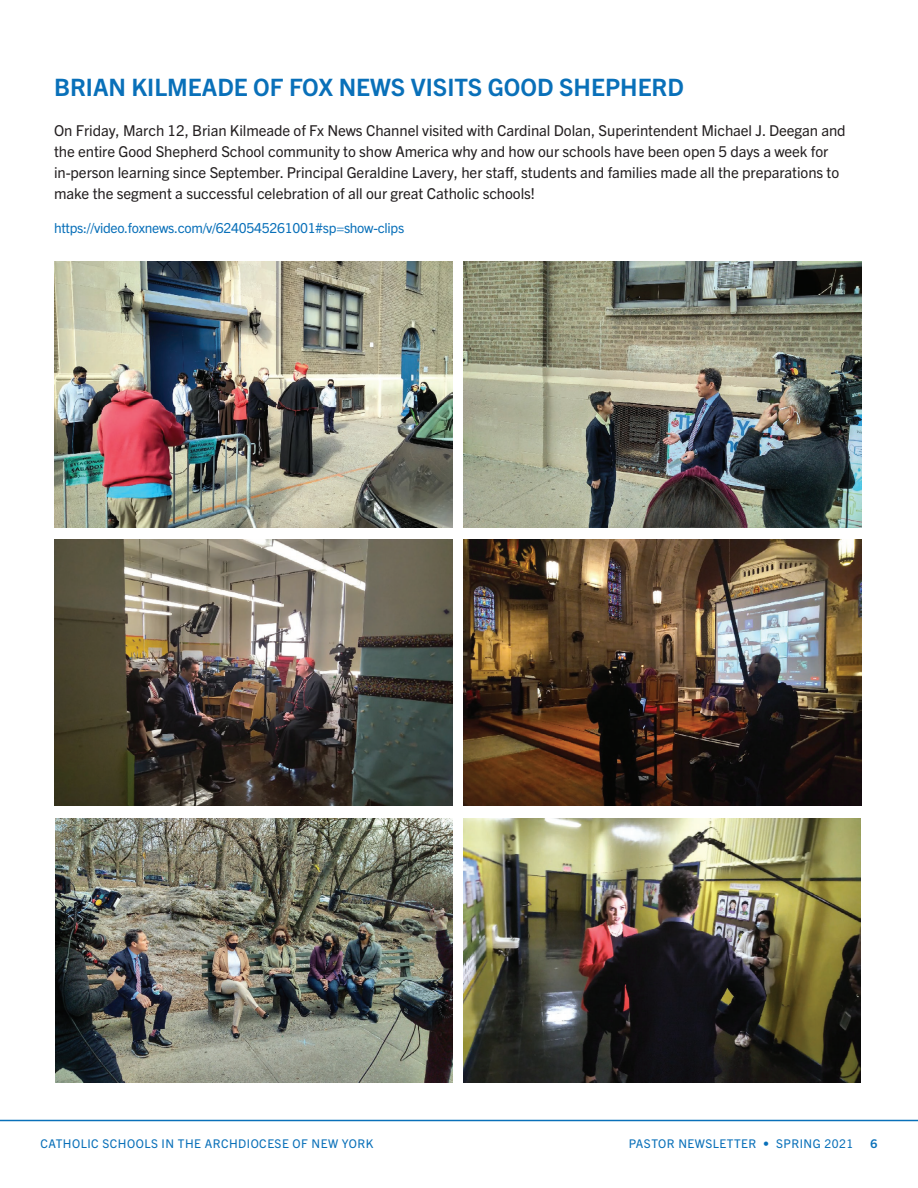
<style>
.page{position:relative;width:918px;height:1188px;background:#fff}
.page>*{position:absolute;margin:0;border:0;box-sizing:border-box;transform-origin:0 0}
.t1{font:700 24px "Trade Gothic Next LT Pro";color:#0970b9}
.t2{font:15px/21px "Trade Gothic Next LT Pro";letter-spacing:-.005em;color:#231f20}
.t3{font:13.8px "Trade Gothic Next LT Pro";letter-spacing:-.02em;color:#0970b9}
.t4{font:12px "Trade Gothic Next LT Pro";letter-spacing:.04em;color:#0970b9}
.t5{font:700 12px "Trade Gothic Next LT Pro";color:#0970b9}
</style>
<div class="page">
<hr style="left:0;top:1120px;width:918px;height:1px;background:#0970b9">
<img style="left:54px;top:262px;width:398px;height:265px">
<img style="left:464px;top:540px;width:398px;height:265px">
<img style="left:54px;top:540px;width:398px;height:265px">
<img style="left:464px;top:262px;width:398px;height:265px">
<img style="left:55px;top:818px;width:397px;height:265px">
<img style="left:464px;top:818px;width:396px;height:265px">
<h1 class="t1" style="left:54px;top:71px;width:632px">BRIAN KILMEADE OF FOX NEWS VISITS GOOD SHEPHERD</h1>
<p class="t2" style="left:54px;top:119px;width:793px">On Friday, March 12, Brian Kilmeade of Fx News Channel visited with Cardinal Dolan, Superintendent Michael J. Deegan and the entire Good Shepherd School community to show America why and how our schools have been open 5 days a week for in-person learning since September. Principal Geraldine Lavery, her staff, students and families made all the preparations to make the segment a successful celebration of all our great Catholic schools!</p>
<p class="t3" style="left:54px;top:219px;width:352px">https://video.foxnews.com/v/6240545261001#sp=show-clips</p>
<p class="t4" style="left:40px;top:1135px;width:334px">CATHOLIC SCHOOLS IN THE ARCHDIOCESE OF NEW YORK</p>
<p class="t4" style="left:629px;top:1135px;width:226px">PASTOR NEWSLETTER • SPRING 2021</p>
<p class="t5" style="left:871px;top:1135px;width:8px">6</p>
</div>
